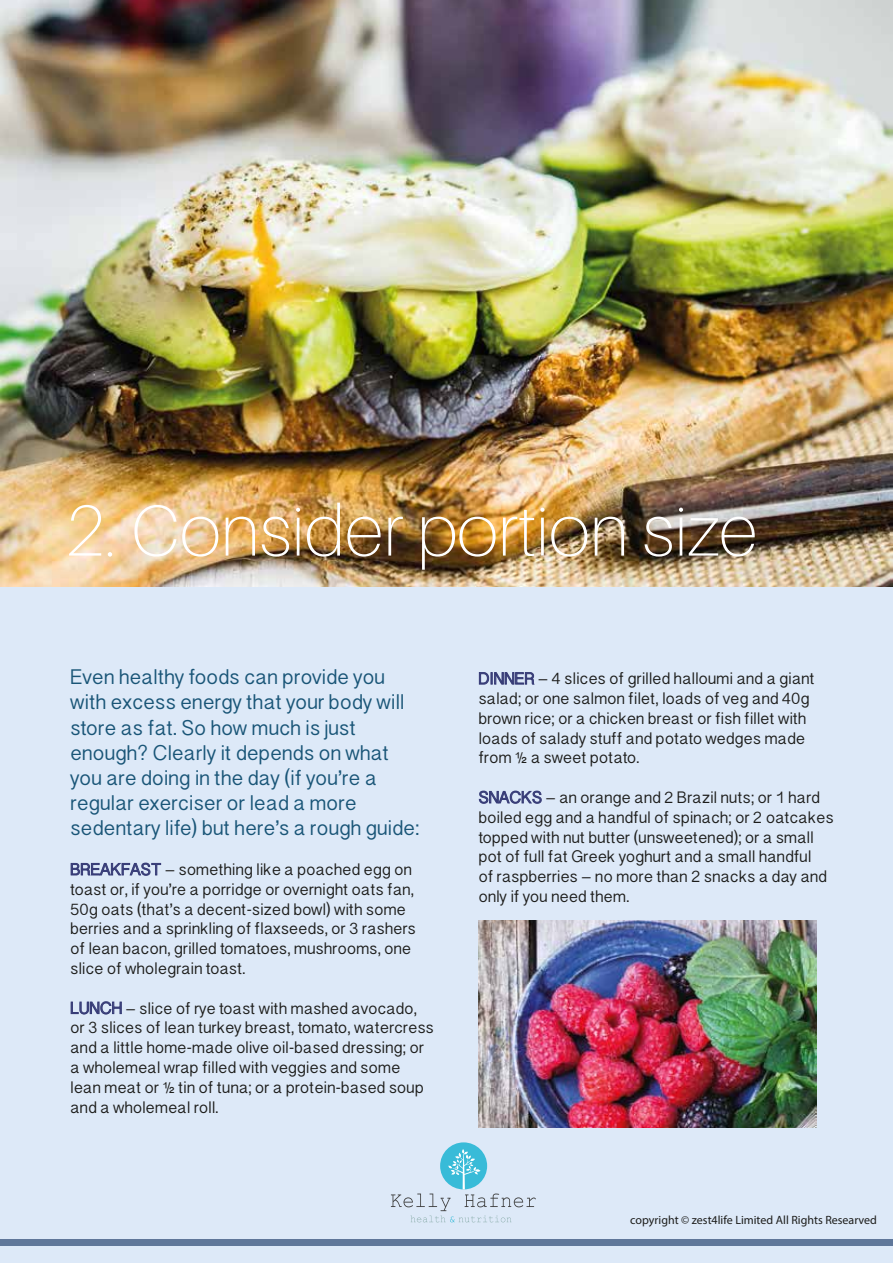
<style>
.page{position:relative;width:893px;height:1263px;background:#dde9f8}
.page>*{position:absolute;margin:0;border:0;box-sizing:border-box;transform-origin:0 0}
.t1{font:100 72px "Aileron";color:#fff}
.t2{font:21px/25.2px "Devanagari Sangam MN";color:#195577}
.t3{font:16.5px/19.8px "Devanagari Sangam MN";color:#1d1d1b}
.t4{font:12px "Myriad Pro";color:#1d1d1b}
.s1{color:#373c77}
</style>
<div class="page">
<svg style="left:71px;top:863px;width:90px;height:13px"></svg>
<svg style="left:71px;top:1001px;width:51px;height:13px"></svg>
<svg style="left:479px;top:672px;width:55px;height:12px"></svg>
<svg style="left:479px;top:791px;width:63px;height:13px"></svg>
<div style="left:0;top:1240px;width:893px;height:6px;background:#5f779a"></div>
<img style="left:0;top:0;width:893px;height:586px">
<img style="left:478px;top:920px;width:338px;height:207px">
<div style="left:440px;top:1142px;width:47px;height:47px;background:#38bbd8;border-radius:50%"></div>
<svg style="left:391px;top:1149px;width:145px;height:73px"></svg>
<h1 class="t1" style="left:66px;top:491px;width:693px">2. Consider portion size</h1>
<p class="t2" style="left:70px;top:664px;width:350px">Even healthy foods can provide you with excess energy that your body will store as fat. So how much is just enough? Clearly it depends on what you are doing in the day (if you’re a regular exerciser or lead a more sedentary life) but here’s a rough guide:</p>
<p class="t3" style="left:70px;top:859px;width:347px"><span class="s1">BREAKFAST</span> – something like a poached egg on toast or, if you’re a porridge or overnight oats fan, 50g oats (that’s a decent-sized bowl) with some berries and a sprinkling of flaxseeds, or 3 rashers of lean bacon, grilled tomatoes, mushrooms, one slice of wholegrain toast.</p>
<p class="t3" style="left:70px;top:998px;width:365px"><span class="s1">LUNCH</span> – slice of rye toast with mashed avocado, or 3 slices of lean turkey breast, tomato, watercress and a little home-made olive oil-based dressing; or a wholemeal wrap filled with veggies and some lean meat or ½ tin of tuna; or a protein-based soup and a wholemeal roll.</p>
<p class="t3" style="left:478px;top:668px;width:338px"><span class="s1">DINNER</span> – 4 slices of grilled halloumi and a giant salad; or one salmon filet, loads of veg and 40g brown rice; or a chicken breast or fish fillet with loads of salady stuff and potato wedges made from ½ a sweet potato.</p>
<p class="t3" style="left:478px;top:787px;width:357px"><span class="s1">SNACKS</span> – an orange and 2 Brazil nuts; or 1 hard boiled egg and a handful of spinach; or 2 oatcakes topped with nut butter (unsweetened); or a small pot of full fat Greek yoghurt and a small handful<br>of raspberries – no more than 2 snacks a day and only if you need them.</p>
<p class="t4" style="left:630px;top:1212px;width:248px">copyright © zest4life Limited All Rights Researved</p>
</div>
